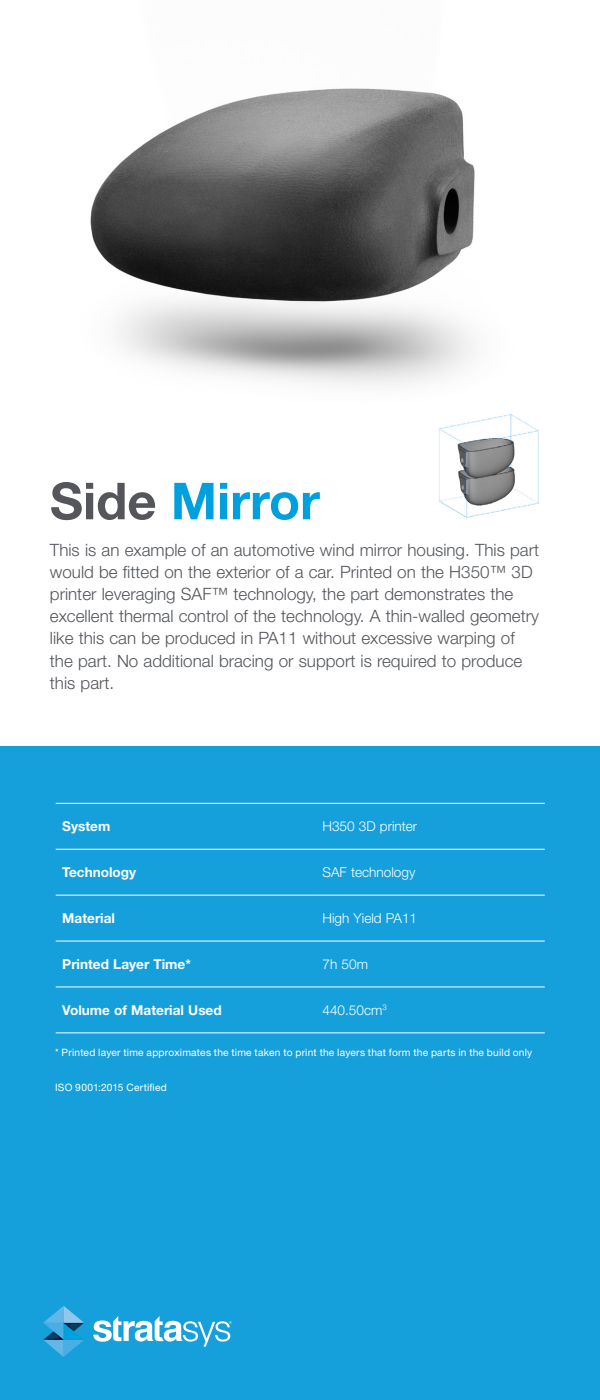
<style>
.page{position:relative;width:600px;height:1400px;background:#fff}
.page>*{position:absolute;margin:0;border:0;box-sizing:border-box;transform-origin:0 0}
.t1{font:700 51px "Helvetica Neue LT Std";color:#00a0df}
.t2{font:300 17px/22.1px "Helvetica Neue LT Std";color:#52555b}
.t3{font:700 13.6px "Helvetica Neue LT Std";color:#fff}
.t4{font:300 13.6px "Helvetica Neue LT Std";color:#fff}
.t5{font:10.2px "Helvetica Neue LT Std";letter-spacing:.02em;color:#fff}
.s1{color:#54565b}
</style>
<div class="page">
<div style="left:0;top:746px;width:600px;height:654px;background:#16a0db"></div>
<svg style="left:93px;top:1316px;width:139px;height:31px"></svg>
<svg style="left:43px;top:1306px;width:41px;height:51px"></svg>
<img style="left:90px;top:88px;width:385px;height:297px">
<hr style="left:56px;top:803px;width:260px;height:1px;background:#fff">
<hr style="left:316px;top:803px;width:229px;height:1px;background:#fff">
<hr style="left:56px;top:849px;width:260px;height:1px;background:#fff">
<hr style="left:316px;top:849px;width:229px;height:1px;background:#fff">
<hr style="left:56px;top:895px;width:260px;height:1px;background:#fff">
<hr style="left:316px;top:895px;width:229px;height:1px;background:#fff">
<hr style="left:56px;top:941px;width:260px;height:1px;background:#fff">
<hr style="left:316px;top:941px;width:229px;height:1px;background:#fff">
<hr style="left:56px;top:987px;width:260px;height:1px;background:#fff">
<hr style="left:316px;top:987px;width:229px;height:1px;background:#fff">
<hr style="left:56px;top:1032px;width:260px;height:1px;background:#fff">
<hr style="left:316px;top:1032px;width:229px;height:1px;background:#fff">
<img style="left:439px;top:414px;width:100px;height:104px">
<h1 class="t1" style="left:50px;top:470px;width:272px"><span class="s1">Side</span> Mirror</h1>
<p class="t2" style="left:50px;top:539px;width:491px">This is an example of an automotive wind mirror housing. This part would be fitted on the exterior of a car. Printed on the H350™ 3D printer leveraging SAF™ technology, the part demonstrates the excellent thermal control of the technology. A thin-walled geometry like this can be produced in PA11 without excessive warping of the part. No additional bracing or support is required to produce this part.</p>
<p class="t3" style="left:62px;top:818px;width:50px">System</p>
<p class="t4" style="left:323px;top:818px;width:96px">H350 3D printer</p>
<p class="t3" style="left:62px;top:864px;width:76px">Technology</p>
<p class="t4" style="left:323px;top:864px;width:94px">SAF technology</p>
<p class="t3" style="left:62px;top:910px;width:54px">Material</p>
<p class="t4" style="left:323px;top:910px;width:96px">High Yield PA11</p>
<p class="t3" style="left:62px;top:956px;width:130px">Printed Layer Time*</p>
<p class="t4" style="left:323px;top:956px;width:47px">7h 50m</p>
<p class="t3" style="left:62px;top:1001px;width:161px">Volume of Material Used</p>
<p class="t4" style="left:323px;top:1002px;width:66px">440.50cm<sup>3</sup></p>
<p class="t5" style="left:55px;top:1046px;width:479px">* Printed layer time approximates the time taken to print the layers that form the parts in the build only</p>
<p class="t5" style="left:55px;top:1081px;width:113px">ISO 9001:2015 Certified</p>
</div>
